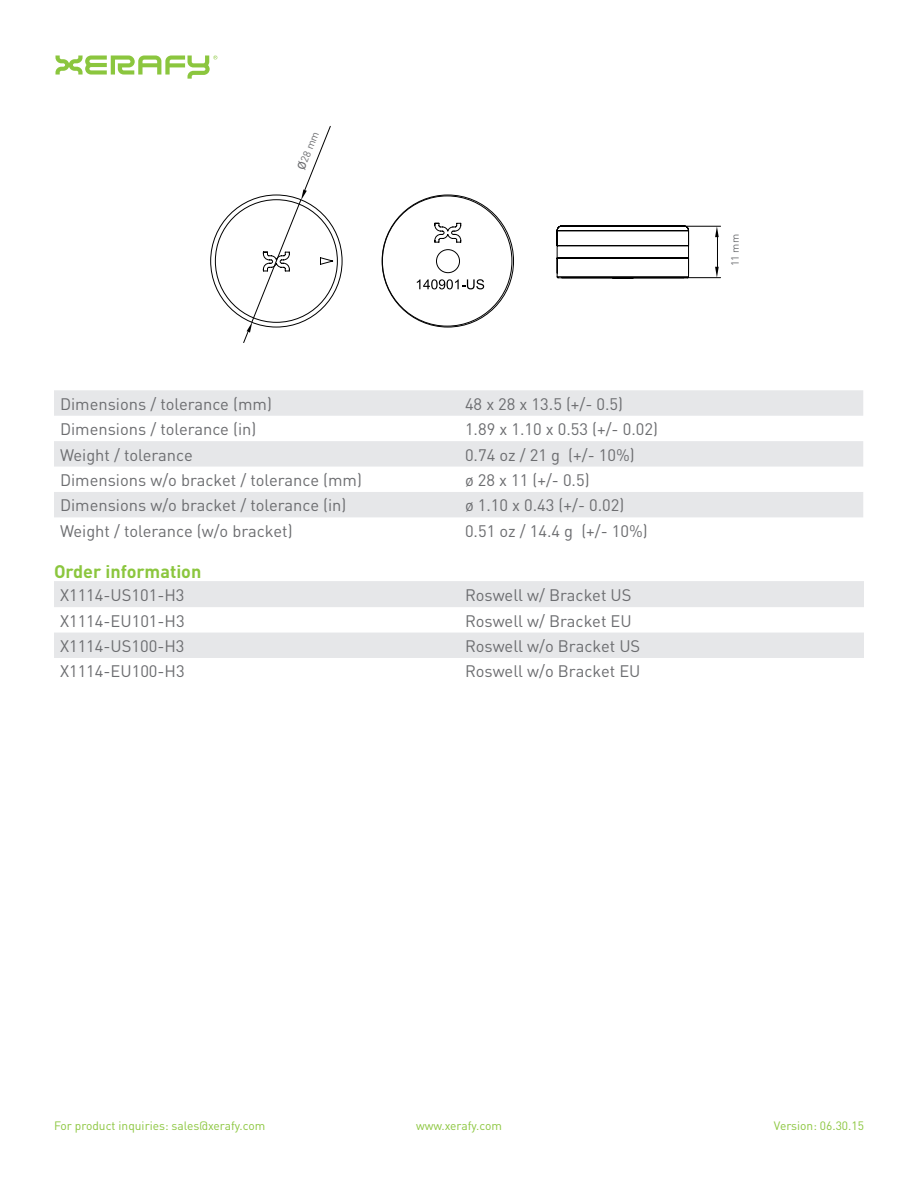
<style>
.page{position:relative;width:918px;height:1188px;background:#fff}
.page>*{position:absolute;margin:0;border:0;box-sizing:border-box;transform-origin:0 0}
.t1{font:700 18px "DIN";color:#8bc63e}
.t2{font:16.5px "DIN";color:#6c6d70}
.t3{font:12px "DIN";color:#8bc63e}
.t4{font:10.5px "DIN";color:#6c6d70}
.s1{font-size:16.5px}
</style>
<div class="page">
<svg style="left:54px;top:581px;width:810px;height:77px;fill:#e6e7e9"></svg>
<svg style="left:54px;top:390px;width:809px;height:127px;fill:#e6e7e9"></svg>
<svg style="left:56px;top:55px;width:161px;height:24px"></svg>
<hr style="left:684px;top:226px;width:37px;height:1px;background:#000">
<hr style="left:684px;top:277px;width:37px;height:1px;background:#000">
<svg style="left:211px;top:189px;width:508px;height:144px"></svg>
<p class="t4" style="left:294px;top:167px;width:42px;rotate:-68deg"><span class="s1">ø</span>28 mm</p>
<p class="t2" style="left:60px;top:393px;width:214px">Dimensions / tolerance (mm)</p>
<p class="t2" style="left:465px;top:393px;width:160px">48 x 28 x 13.5 (+/- 0.5)</p>
<p class="t2" style="left:60px;top:419px;width:198px">Dimensions / tolerance (in)</p>
<p class="t2" style="left:465px;top:419px;width:194px">1.89 x 1.10 x 0.53 (+/- 0.02)</p>
<p class="t2" style="left:60px;top:444px;width:134px">Weight / tolerance</p>
<p class="t2" style="left:465px;top:444px;width:171px">0.74 oz / 21 g (+/- 10%)</p>
<p class="t2" style="left:60px;top:470px;width:304px">Dimensions w/o bracket / tolerance (mm)</p>
<p class="t2" style="left:465px;top:470px;width:126px">ø 28 x 11 (+/- 0.5)</p>
<p class="t2" style="left:60px;top:495px;width:288px">Dimensions w/o bracket / tolerance (in)</p>
<p class="t2" style="left:465px;top:495px;width:161px">ø 1.10 x 0.43 (+/- 0.02)</p>
<p class="t2" style="left:60px;top:521px;width:234px">Weight / tolerance (w/o bracket)</p>
<p class="t2" style="left:465px;top:521px;width:184px">0.51 oz / 14.4 g (+/- 10%)</p>
<p class="t1" style="left:54px;top:560px;width:149px">Order information</p>
<p class="t2" style="left:60px;top:584px;width:126px">X1114-US101-H3</p>
<p class="t2" style="left:465px;top:584px;width:168px">Roswell w/ Bracket US</p>
<p class="t2" style="left:60px;top:610px;width:126px">X1114-EU101-H3</p>
<p class="t2" style="left:465px;top:610px;width:168px">Roswell w/ Bracket EU</p>
<p class="t2" style="left:60px;top:636px;width:126px">X1114-US100-H3</p>
<p class="t2" style="left:465px;top:636px;width:177px">Roswell w/o Bracket US</p>
<p class="t2" style="left:60px;top:661px;width:126px">X1114-EU100-H3</p>
<p class="t2" style="left:465px;top:661px;width:177px">Roswell w/o Bracket EU</p>
<p class="t4" style="left:729px;top:266px;width:34px;rotate:-90deg">11 mm</p>
<p class="t3" style="left:54px;top:1118px;width:213px">For product inquiries: sales@xerafy.com</p>
<p class="t3" style="left:416px;top:1118px;width:87px">www.xerafy.com</p>
<p class="t3" style="left:774px;top:1118px;width:92px">Version: 06.30.15</p>
</div>
